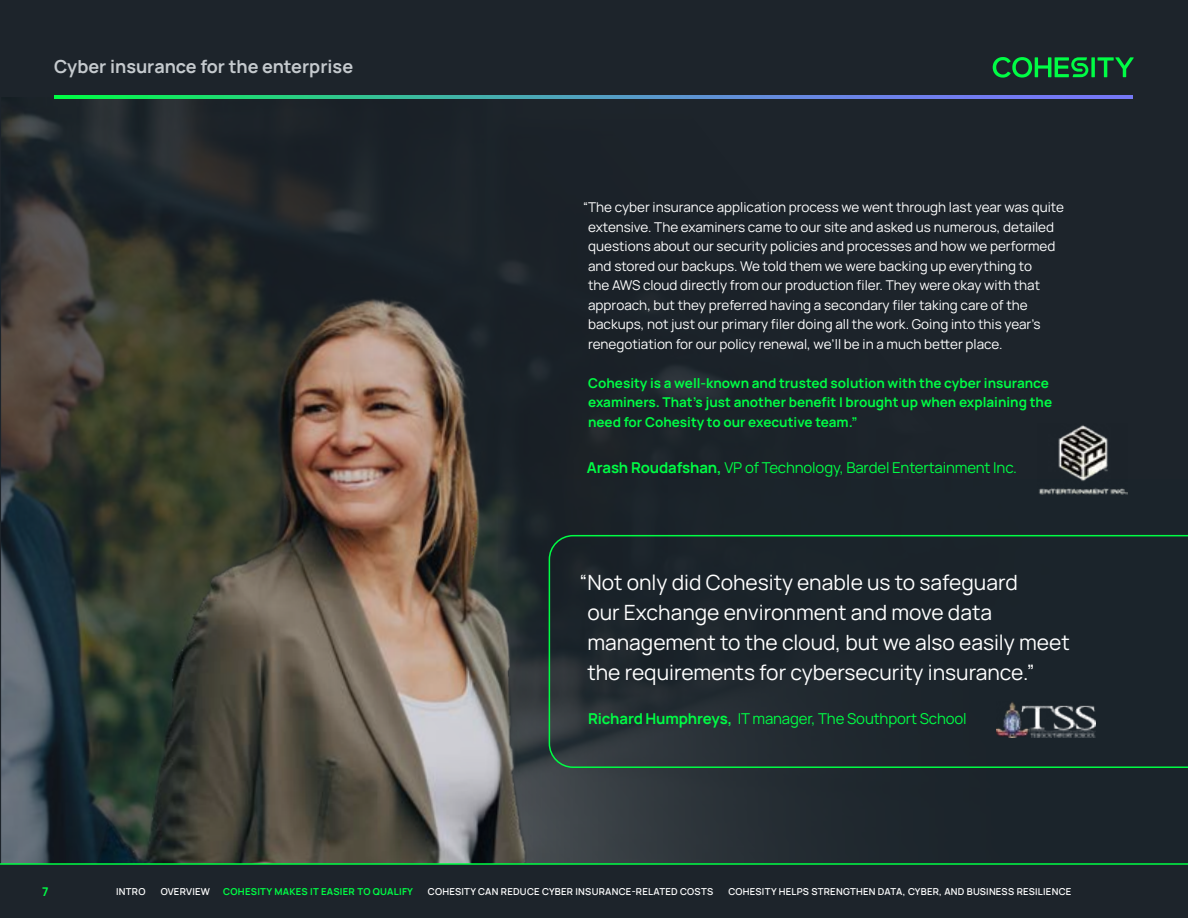
<style>
.page{position:relative;width:1188px;height:918px;background:#fff}
.page>*{position:absolute;margin:0;border:0;box-sizing:border-box;transform-origin:0 0}
.t1{font:21px/30px "Manrope";color:#fff}
.t2{font:700 18px "Manrope";color:#c5cace}
.t3{font:15px "Manrope";letter-spacing:-.01em;color:#00fd45}
.t4{font:13.5px/19.5px "Manrope";color:#fff}
.t5{font:700 13.5px/19.5px "Manrope";color:#00fd45}
.t6{font:700 12px "Manrope";color:#00fd45}
.t7{font:600 9.6px "Manrope";letter-spacing:.025em;color:#fff}
.t8{font:700 9.6px "Manrope";letter-spacing:.025em;color:#00fd45}
.t9{font:600 9px "Manrope";letter-spacing:.025em;color:#fff}
.t10{font:700 9px "Manrope";letter-spacing:.025em;color:#00fd45}
.s1{font-weight:700}
</style>
<div class="page">
<div style="left:1px;top:97px;width:1187px;height:821px;background:#1d242b"></div>
<hr style="left:54px;top:95px;width:1079px;height:4px;background:#7578f6">
<svg style="left:1091px;top:57px;width:4px;height:20px"></svg>
<svg style="left:1098px;top:57px;width:36px;height:20px"></svg>
<svg style="left:1073px;top:57px;width:15px;height:21px"></svg>
<img style="left:0;top:0;width:1073px;height:863px">
<div style="left:0;top:864px;width:1188px;height:54px;background:#1d242b"></div>
<hr style="left:0;top:863px;width:1188px;height:2px;background:#00fd45">
<svg style="left:549px;top:535px;width:639px;height:233px"></svg>
<img style="left:1038px;top:423px;width:90px;height:72px">
<img style="left:997px;top:702px;width:98px;height:35px">
<h2 class="t2" style="left:54px;top:52px;width:301px">Cyber insurance for the enterprise</h2>
<h2 class="t2" style="left:67px;top:52px;width:287px">oh s ty m kes it easi r to qualify</h2>
<p class="t4" style="left:588px;top:197px;width:477px;text-indent:-5px">“The cyber insurance application process we went through last year was quite extensive. The examiners came to our site and asked us numerous, detailed questions about our security policies and processes and how we performed and stored our backups. We told them we were backing up everything to<br>the AWS cloud directly from our production filer. They were okay with that approach, but they preferred having a secondary filer taking care of the backups, not just our primary filer doing all the work. Going into this year’s renegotiation for our policy renewal, we’ll be in a much better place.</p>
<p class="t5" style="left:588px;top:372px;width:465px">Cohesity is a well-known and trusted solution with the cyber insurance examiners. That’s just another benefit I brought up when explaining the need for Cohesity to our executive team.”</p>
<p class="t3" style="left:587px;top:456px;width:432px"><span class="s1">Arash Roudafshan,</span> VP of Technology, Bardel Entertainment Inc.</p>
<h1 class="t1" style="left:587px;top:566px;width:484px;text-indent:-8px">“Not only did Cohesity enable us to safeguard<br>our Exchange environment and move data management to the cloud, but we also easily meet the requirements for cybersecurity insurance.”</h1>
<p class="t3" style="left:588px;top:708px;width:380px"><span class="s1">Richard Humphreys,</span> IT manager, The Southport School</p>
<p class="t6" style="left:42px;top:882px;width:8px">7</p>
<p class="t7" style="left:116px;top:884px;width:31px">INTRO</p>
<p class="t7" style="left:161px;top:884px;width:51px">OVERVIEW</p>
<p class="t8" style="left:223px;top:884px;width:191px">COHESITY MAKES IT EASIER TO QUALIFY</p>
<p class="t7" style="left:428px;top:884px;width:287px">COHESITY CAN REDUCE CYBER INSURANCE-RELATED COSTS</p>
<p class="t7" style="left:728px;top:884px;width:345px">COHESITY HELPS STRENGTHEN DATA, CYBER, AND BUSINESS RESILIENCE</p>
<p class="t9" style="left:125px;top:884px;width:48px">OVERVIEW</p>
<p class="t10" style="left:186px;top:884px;width:186px">SPRING INDEPENDENT SCHOOL DISTRICT</p>
<p class="t9" style="left:385px;top:884px;width:128px">SKY LAKES MEDICAL CENTER</p>
<p class="t9" style="left:527px;top:884px;width:82px">ORIGIN PROPERTY</p>
<p class="t9" style="left:622px;top:884px;width:132px">SITEONE LANDSCAPE SUPPLY</p>
<p class="t9" style="left:766px;top:884px;width:62px">CONCLUSION</p>
<p class="t9" style="left:841px;top:884px;width:117px">DATA SECURITY ALLIANCE</p>
<p class="t9" style="left:971px;top:884px;width:136px">SECURITY ADVISORY COUNCIL</p>
</div>
